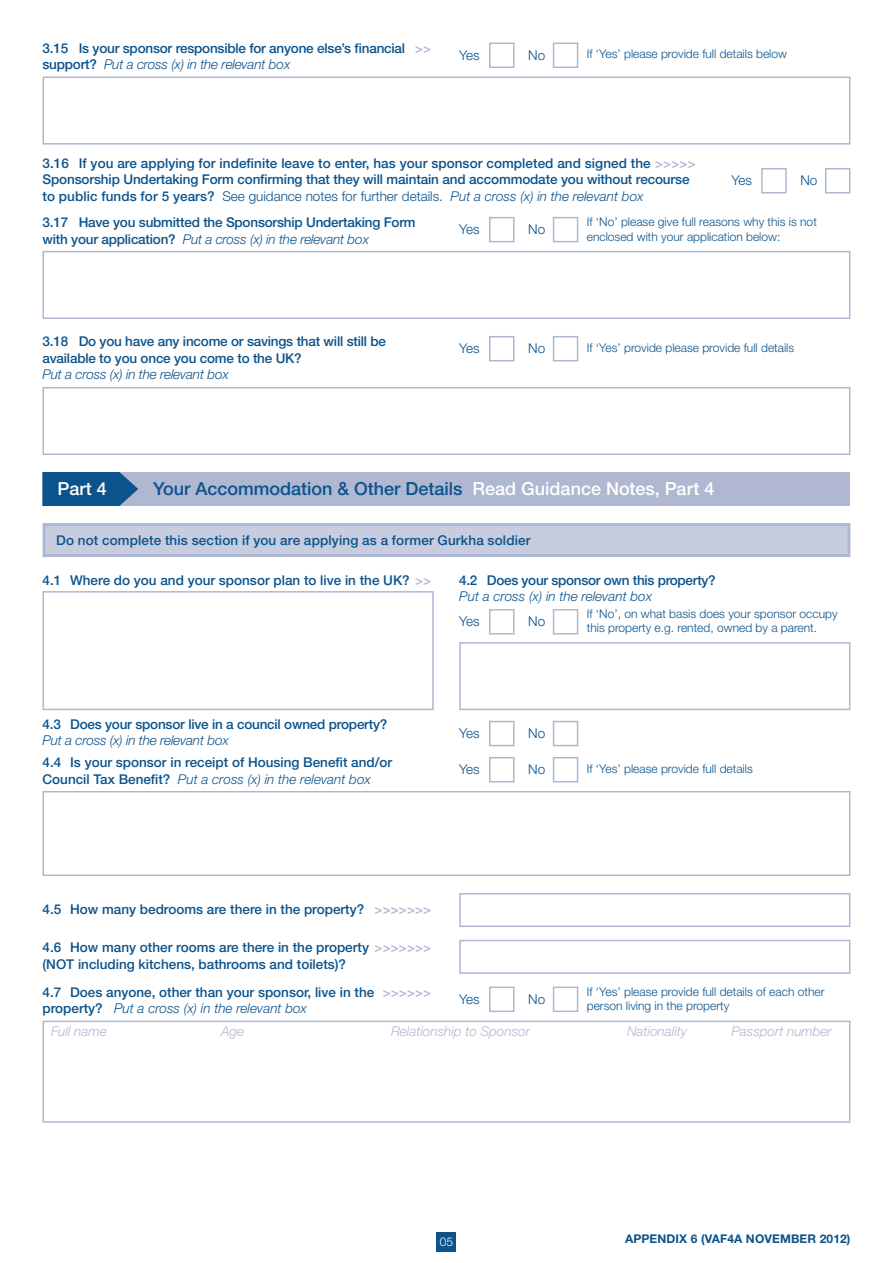
<style>
.page{position:relative;width:893px;height:1263px;background:#fff}
.page>*{position:absolute;margin:0;border:0;box-sizing:border-box;transform-origin:0 0}
.t1{font:500 18px "Helvetica Neue";color:#0b538c}
.t2{font:500 18px "Helvetica Neue";color:#fff}
.Arrow-Tab{font:500 13.5px/16.2px "Helvetica Neue";letter-spacing:-.015em;color:#0b538c}
.QUESTION{font:500 13.5px/16.4px "Helvetica Neue";letter-spacing:-.01em;color:#0b538c}
.t3{font:500 13.5px "Helvetica Neue LT Std";letter-spacing:.01em;color:#0b538c}
.t4{font:italic 300 13.5px "Helvetica Neue";color:#afb7d1}
.t5{font:300 13.5px "Helvetica Neue";color:#0b538c}
._3Tabs-Question{font:500 13.5px "Helvetica Neue";letter-spacing:-.02em;color:#0b538c}
.Arrow-Tab-2{font:italic 300 13.5px "Helvetica Neue";letter-spacing:-.015em;color:#0b538c}
.LIGHT-ITALIC{font:italic 300 13.5px "Helvetica Neue";color:#0b538c}
._2_tab_question{font:300 12px/14.4px "Helvetica Neue";color:#0b538c}
.t6{font:700 12px "Helvetica Neue";letter-spacing:.01em;color:#0b538c}
.t7{font:300 12px "Helvetica Neue";color:#fff}
.s1{color:#afb7d1}
.s2{font-weight:300;font-style:italic}
.s3{font-weight:300}
.s4{color:#fff}
</style>
<div class="page">
<div style="left:437px;top:1232px;width:19px;height:19px;background:#0b538c"></div>
<div style="left:44px;top:524px;width:805px;height:32px;background:#c7ccdf"></div>
<div style="left:43px;top:523px;width:807px;height:34px;border:3px solid #afb7d1"></div>
<svg style="left:42px;top:76px;width:809px;height:69px"></svg>
<svg style="left:42px;top:251px;width:809px;height:68px"></svg>
<svg style="left:42px;top:387px;width:809px;height:68px"></svg>
<svg style="left:489px;top:42px;width:26px;height:26px"></svg>
<svg style="left:552px;top:42px;width:27px;height:26px"></svg>
<svg style="left:489px;top:217px;width:26px;height:26px"></svg>
<svg style="left:552px;top:217px;width:27px;height:26px"></svg>
<svg style="left:489px;top:336px;width:26px;height:26px"></svg>
<svg style="left:552px;top:336px;width:27px;height:26px"></svg>
<svg style="left:761px;top:168px;width:26px;height:26px"></svg>
<svg style="left:825px;top:168px;width:26px;height:26px"></svg>
<svg style="left:459px;top:893px;width:392px;height:34px"></svg>
<svg style="left:459px;top:939px;width:392px;height:35px"></svg>
<svg style="left:42px;top:1020px;width:809px;height:103px"></svg>
<svg style="left:489px;top:986px;width:26px;height:26px"></svg>
<svg style="left:552px;top:986px;width:27px;height:26px"></svg>
<svg style="left:459px;top:642px;width:392px;height:69px"></svg>
<svg style="left:489px;top:720px;width:26px;height:27px"></svg>
<svg style="left:552px;top:720px;width:27px;height:27px"></svg>
<svg style="left:42px;top:591px;width:392px;height:120px"></svg>
<svg style="left:489px;top:609px;width:26px;height:26px"></svg>
<svg style="left:552px;top:609px;width:27px;height:26px"></svg>
<svg style="left:42px;top:791px;width:809px;height:85px"></svg>
<svg style="left:489px;top:757px;width:26px;height:26px"></svg>
<svg style="left:552px;top:757px;width:27px;height:26px"></svg>
<div style="left:43px;top:472px;width:807px;height:34px;background:#afb7d1"></div>
<svg style="left:43px;top:472px;width:95px;height:34px;background:#1a5c92"></svg>
<p class="Arrow-Tab" style="left:43px;top:40px;width:390px">3.15 Is your sponsor responsible for anyone else’s financial <span class="s1">&gt;&gt; </span>support? <span class="s2">Put a cross (x) in the relevant box</span></p>
<p class="t5" style="left:459px;top:46px;width:22px">Yes</p>
<p class="t5" style="left:528px;top:46px;width:19px">No</p>
<p class="_2_tab_question" style="left:587px;top:47px;width:202px">If ‘Yes’ please provide full details below</p>
<p class="QUESTION" style="left:43px;top:155px;width:655px">3.16 If you are applying for indefinite leave to enter, has your sponsor completed and signed the <span class="s1">&gt;&gt;&gt;&gt;&gt;<br></span>Sponsorship Undertaking Form confirming that they will maintain and accommodate you without recourse to public funds for 5 years? <span class="s3">See guidance notes for further details.</span> <span class="s2">Put a cross (x) in the relevant box</span></p>
<p class="t5" style="left:731px;top:172px;width:22px">Yes</p>
<p class="t5" style="left:800px;top:172px;width:19px">No</p>
<p class="Arrow-Tab" style="left:43px;top:214px;width:375px">3.17 Have you submitted the Sponsorship Undertaking Form with your application? <span class="s2">Put a cross (x) in the relevant box</span></p>
<p class="Arrow-Tab" style="left:43px;top:333px;width:345px">3.18 Do you have any income or savings that will still be available to you once you come to the UK?</p>
<p class="Arrow-Tab-2" style="left:43px;top:366px;width:188px">Put a cross (x) in the relevant box</p>
<p class="t5" style="left:459px;top:221px;width:22px">Yes</p>
<p class="t5" style="left:528px;top:221px;width:19px">No</p>
<p class="t5" style="left:459px;top:340px;width:22px">Yes</p>
<p class="t5" style="left:528px;top:340px;width:19px">No</p>
<p class="_2_tab_question" style="left:587px;top:215px;width:232px">If ‘No’ please give full reasons why this is not enclosed with your application below:</p>
<p class="_2_tab_question" style="left:587px;top:340px;width:209px">If ‘Yes’ provide please provide full details</p>
<p class="t2" style="left:57px;top:477px;width:51px">Part 4</p>
<p class="t1" style="left:153px;top:477px;width:563px">Your Accommodation &amp; Other Details <span class="s4">Read Guidance Notes, Part 4</span></p>
<p class="t3" style="left:56px;top:532px;width:476px">Do not complete this section if you are applying as a former Gurkha soldier</p>
<p class="Arrow-Tab" style="left:43px;top:571px;width:390px">4.1 Where do you and your sponsor plan to live in the UK? <span class="s1">&gt;&gt;</span></p>
<p class="_3Tabs-Question" style="left:459px;top:572px;width:258px">4.2 Does your sponsor own this property?</p>
<p class="LIGHT-ITALIC" style="left:459px;top:588px;width:194px">Put a cross (x) in the relevant box</p>
<p class="t5" style="left:459px;top:613px;width:22px">Yes</p>
<p class="t5" style="left:528px;top:613px;width:19px">No</p>
<p class="_2_tab_question" style="left:587px;top:606px;width:252px">If ‘No’, on what basis does your sponsor occupy this property e.g. rented, owned by a parent.</p>
<p class="Arrow-Tab" style="left:43px;top:716px;width:346px">4.3 Does your sponsor live in a council owned property?<br><span class="s2">Put a cross (x) in the relevant box</span></p>
<p class="t5" style="left:459px;top:725px;width:22px">Yes</p>
<p class="t5" style="left:528px;top:725px;width:19px">No</p>
<p class="Arrow-Tab" style="left:43px;top:754px;width:351px">4.4 Is your sponsor in receipt of Housing Benefit and/or<br>Council Tax Benefit? <span class="s2">Put a cross (x) in the relevant box</span></p>
<p class="t5" style="left:459px;top:761px;width:22px">Yes</p>
<p class="t5" style="left:528px;top:761px;width:19px">No</p>
<p class="_2_tab_question" style="left:587px;top:761px;width:168px">If ‘Yes’ please provide full details</p>
<p class="Arrow-Tab" style="left:43px;top:901px;width:390px">4.5 How many bedrooms are there in the property? <span class="s1">&gt;&gt;&gt;&gt;&gt;&gt;&gt;</span></p>
<p class="Arrow-Tab" style="left:43px;top:939px;width:390px">4.6 How many other rooms are there in the property <span class="s1">&gt;&gt;&gt;&gt;&gt;&gt;&gt; </span>(NOT including kitchens, bathrooms and toilets)?</p>
<p class="Arrow-Tab" style="left:43px;top:984px;width:390px">4.7 Does anyone, other than your sponsor, live in the <span class="s1">&gt;&gt;&gt;&gt;&gt;&gt; </span>property? <span class="s2">Put a cross (x) in the relevant box</span></p>
<p class="_2_tab_question" style="left:587px;top:984px;width:239px">If ‘Yes’ please provide full details of each other person living in the property</p>
<p class="t5" style="left:459px;top:990px;width:22px">Yes</p>
<p class="t5" style="left:528px;top:990px;width:19px">No</p>
<p class="t4" style="left:51px;top:1023px;width:57px">Full name</p>
<p class="t4" style="left:221px;top:1023px;width:25px">Age</p>
<p class="t4" style="left:391px;top:1023px;width:140px">Relationship to Sponsor</p>
<p class="t4" style="left:627px;top:1023px;width:62px">Nationality</p>
<p class="t4" style="left:731px;top:1023px;width:102px">Passport number</p>
<p class="t7" style="left:440px;top:1234px;width:15px">05</p>
<p class="t6" style="left:625px;top:1231px;width:227px">APPENDIX 6 (VAF4A NOVEMBER 2012)</p>
</div>
